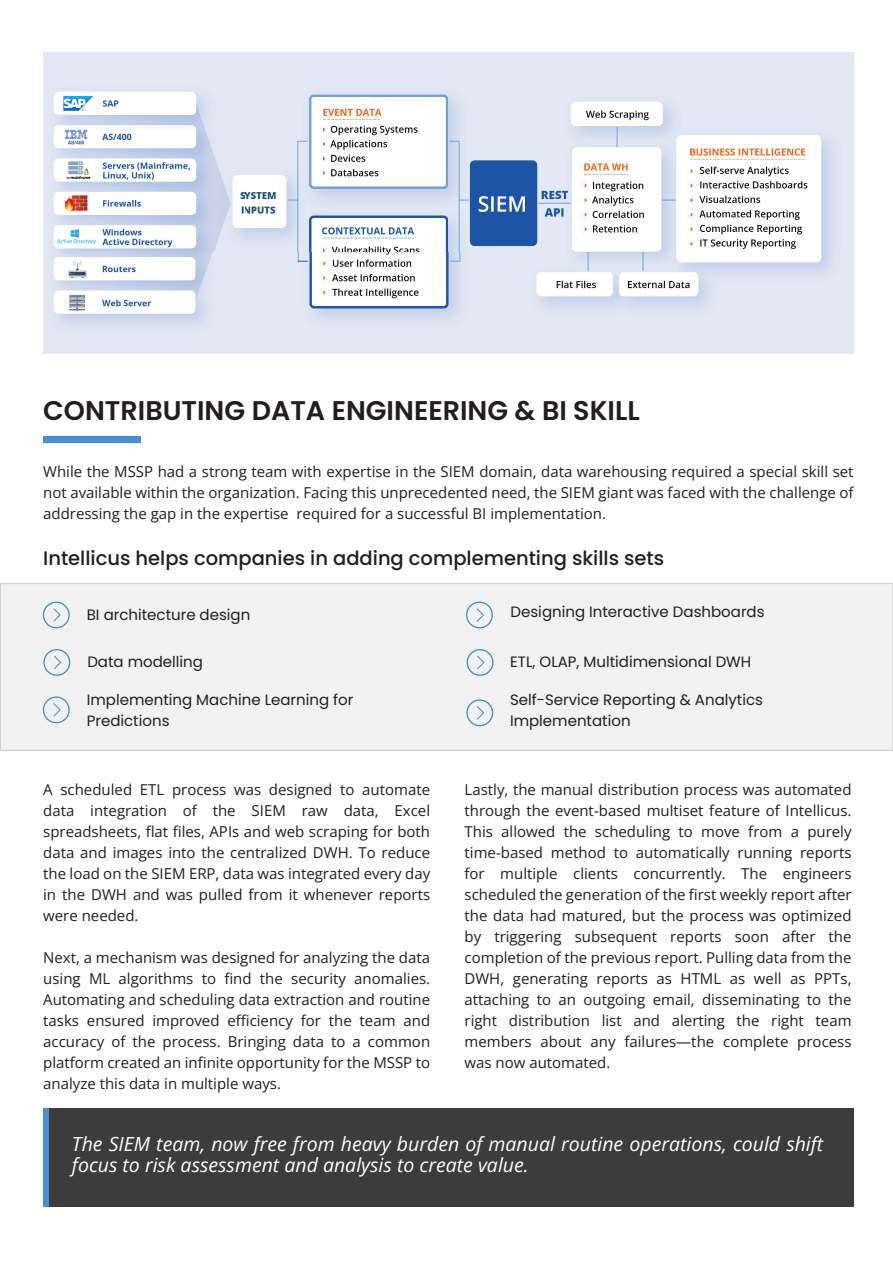
<style>
.page{position:relative;width:893px;height:1263px;background:#fff}
.page>*{position:absolute;margin:0;border:0;box-sizing:border-box;transform-origin:0 0}
.t1{font:600 27px "Poppins";color:#221e1f}
.t2{font:italic 19.5px/21px "Open Sans";color:#fff}
.t3{font:500 19.5px "Poppins";color:#221e1f}
.t4{font:15px/21px "Open Sans";color:#221e1f;text-align:justify}
.t5{font:15px/21px "Poppins";color:#221e1f}
</style>
<div class="page">
<div style="left:44px;top:436px;width:97px;height:6px;background:#4890cd"></div>
<img style="left:43px;top:52px;width:811px;height:301px">
<div style="left:0;top:583px;width:893px;height:167px;background:#f2f2f2"></div>
<div style="left:0;top:583px;width:893px;height:167px;border:1px solid #d1d3d4"></div>
<svg style="left:43px;top:601px;width:27px;height:27px"></svg>
<svg style="left:43px;top:649px;width:27px;height:27px"></svg>
<svg style="left:466px;top:699px;width:27px;height:27px"></svg>
<svg style="left:466px;top:601px;width:27px;height:27px"></svg>
<svg style="left:467px;top:649px;width:26px;height:27px"></svg>
<svg style="left:43px;top:696px;width:27px;height:27px"></svg>
<div style="left:43px;top:1108px;width:811px;height:99px;background:#3d3c3c"></div>
<div style="left:43px;top:1108px;width:5px;height:99px;background:#4890cd"></div>
<h1 class="t1" style="left:43px;top:395px;width:598px">CONTRIBUTING DATA ENGINEERING &amp; BI SKILL</h1>
<p class="t4" style="left:43px;top:460px;width:812px">While the MSSP had a strong team with expertise in the SIEM domain, data warehousing required a special skill set not available within the organization. Facing this unprecedented need, the SIEM giant was faced with the challenge of addressing the gap in the expertise required for a successful BI implementation.</p>
<h2 class="t3" style="left:43px;top:547px;width:623px">Intellicus helps companies in adding complementing skills sets</h2>
<p class="t5" style="left:87px;top:604px;width:165px">BI architecture design</p>
<p class="t5" style="left:87px;top:652px;width:117px">Data modelling</p>
<p class="t5" style="left:510px;top:651px;width:243px">ETL, OLAP, Multidimensional DWH</p>
<p class="t5" style="left:510px;top:690px;width:255px">Self-Service Reporting &amp; Analytics<br>Implementation</p>
<p class="t5" style="left:511px;top:601px;width:255px">Designing Interactive Dashboards</p>
<p class="t5" style="left:87px;top:689px;width:268px">Implementing Machine Learning for<br>Predictions</p>
<p class="t4" style="left:43px;top:779px;width:388px">A scheduled ETL process was designed to automate data integration of the SIEM raw data, Excel spreadsheets, flat files, APIs and web scraping for both data and images into the centralized DWH. To reduce the load on the SIEM ERP, data was integrated every day in the DWH and was pulled from it whenever reports were needed.</p>
<p class="t4" style="left:43px;top:947px;width:388px">Next, a mechanism was designed for analyzing the data using ML algorithms to find the security anomalies.<br>Automating and scheduling data extraction and routine tasks ensured improved efficiency for the team and accuracy of the process. Bringing data to a common platform created an infinite opportunity for the MSSP to analyze this data in multiple ways.</p>
<p class="t4" style="left:465px;top:779px;width:388px">Lastly, the manual distribution process was automated through the event-based multiset feature of Intellicus.<br>This allowed the scheduling to move from a purely time-based method to automatically running reports for multiple clients concurrently. The engineers scheduled the generation of the first weekly report after the data had matured, but the process was optimized by triggering subsequent reports soon after the completion of the previous report. Pulling data from the DWH, generating reports as HTML as well as PPTs, attaching to an outgoing email, disseminating to the right distribution list and alerting the right team members about any failures—the complete process was now automated.</p>
<h2 class="t2" style="left:72px;top:1132px;width:753px">The SIEM team, now free from heavy burden of manual routine operations, could shift focus to risk assessment and analysis to create value.</h2>
</div>
